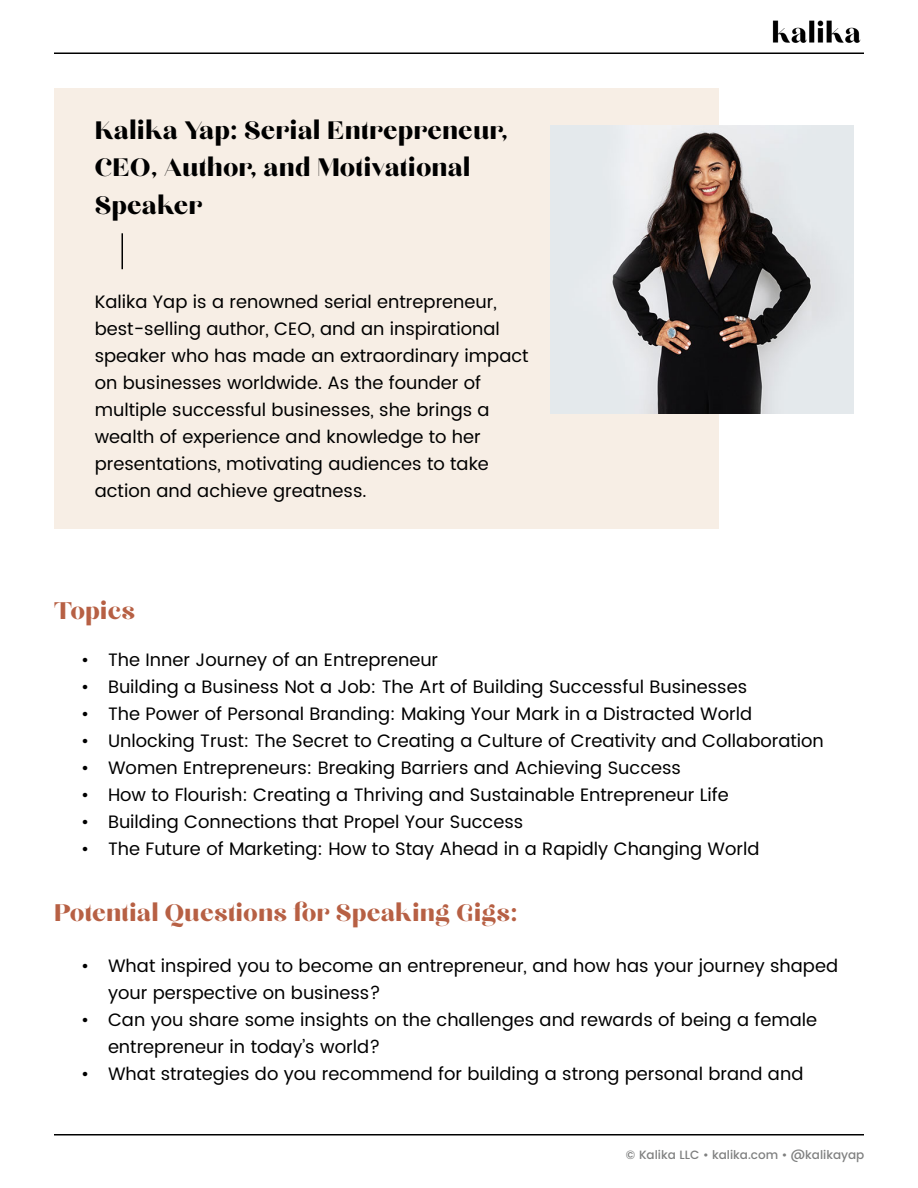
<style>
.page{position:relative;width:918px;height:1188px;background:#fff}
.page>*{position:absolute;margin:0;border:0;box-sizing:border-box;transform-origin:0 0}
.t1{font:31.5px/37.8px "Chloe";color:#000}
.t2{font:30px "Chloe";color:#b76044}
.t3{font:18px/27px "Poppins";color:#000}
.t4{font:500 12px "Poppins";color:#7f8080}
</style>
<div class="page">
<img style="left:772px;top:20px;width:89px;height:22px">
<hr style="left:54px;top:1134px;width:810px;height:2px;background:#000">
<hr style="left:54px;top:52px;width:810px;height:2px;background:#000">
<div style="left:54px;top:89px;width:664px;height:440px;background:#f7eee5"></div>
<hr style="left:122px;top:233px;width:1px;height:36px;background:#000">
<img style="left:551px;top:125px;width:303px;height:288px">
<h1 class="t1" style="left:95px;top:111px;width:415px">Kalika Yap: Serial Entrepreneur,<br>CEO, Author, and Motivational<br>Speaker</h1>
<p class="t3" style="left:95px;top:289px;width:435px">Kalika Yap is a renowned serial entrepreneur, best-selling author, CEO, and an inspirational speaker who has made an extraordinary impact on businesses worldwide. As the founder of multiple successful businesses, she brings a wealth of experience and knowledge to her presentations, motivating audiences to take action and achieve greatness.</p>
<h2 class="t2" style="left:54px;top:595px;width:83px">Topics</h2>
<p class="t3" style="left:81px;top:647px;width:359px">• The Inner Journey of an Entrepreneur</p>
<p class="t3" style="left:81px;top:674px;width:668px">• Building a Business Not a Job: The Art of Building Successful Businesses</p>
<p class="t3" style="left:81px;top:701px;width:673px">• The Power of Personal Branding: Making Your Mark in a Distracted World</p>
<p class="t3" style="left:81px;top:728px;width:744px">• Unlocking Trust: The Secret to Creating a Culture of Creativity and Collaboration</p>
<p class="t3" style="left:81px;top:755px;width:602px">• Women Entrepreneurs: Breaking Barriers and Achieving Success</p>
<p class="t3" style="left:81px;top:782px;width:649px">• How to Flourish: Creating a Thriving and Sustainable Entrepreneur Life</p>
<p class="t3" style="left:81px;top:809px;width:444px">• Building Connections that Propel Your Success</p>
<p class="t3" style="left:81px;top:836px;width:680px">• The Future of Marketing: How to Stay Ahead in a Rapidly Changing World</p>
<h2 class="t2" style="left:54px;top:897px;width:465px">Potential Questions for Speaking Gigs:</h2>
<p class="t3" style="left:108px;top:953px;width:732px;text-indent:-27px">• What inspired you to become an entrepreneur, and how has your journey shaped your perspective on business?</p>
<p class="t3" style="left:108px;top:1007px;width:711px;text-indent:-27px">• Can you share some insights on the challenges and rewards of being a female entrepreneur in today’s world?</p>
<p class="t3" style="left:81px;top:1061px;width:724px">• What strategies do you recommend for building a strong personal brand and</p>
<p class="t4" style="left:626px;top:1146px;width:240px">© Kalika LLC • kalika.com • @kalikayap</p>
</div>
